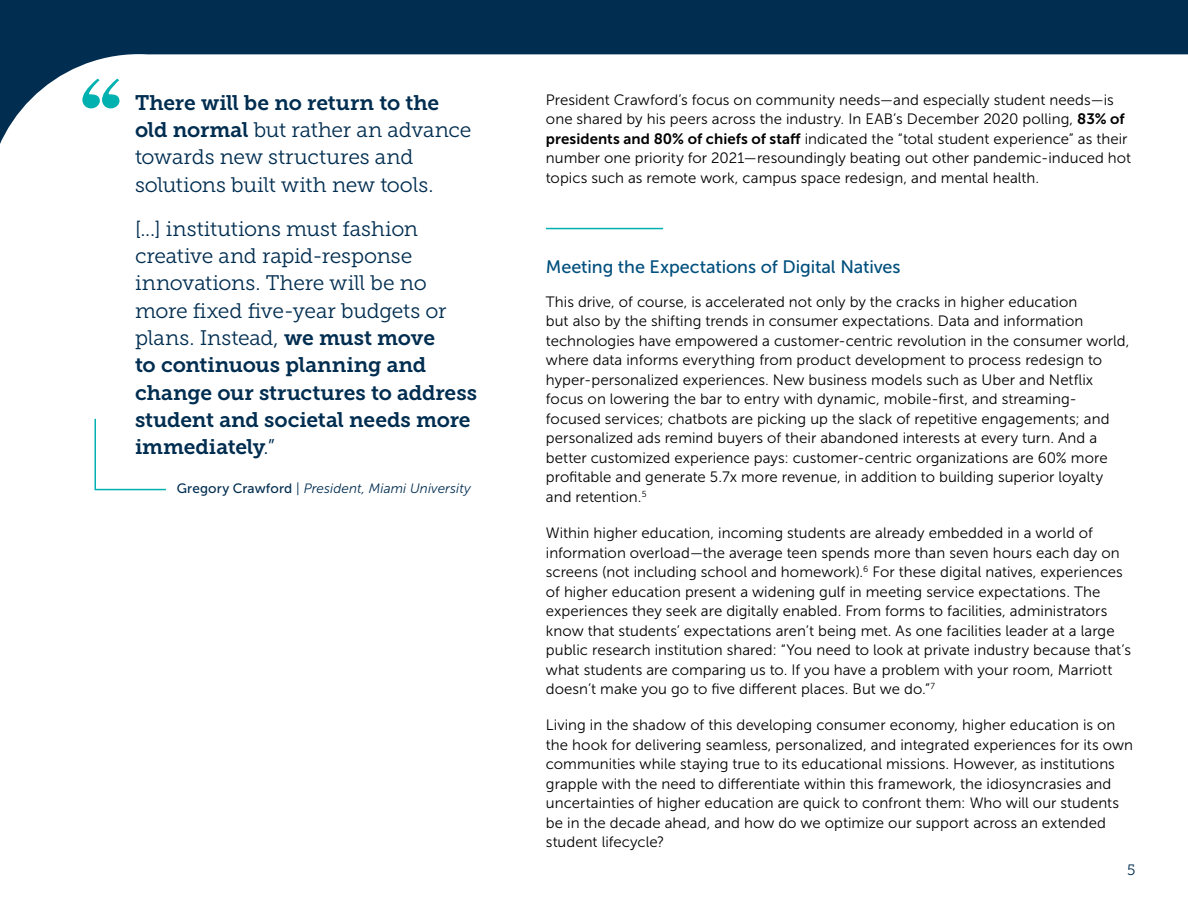
<style>
.page{position:relative;width:1188px;height:918px;background:#002d50}
.page>*{position:absolute;margin:0;border:0;box-sizing:border-box;transform-origin:0 0}
.t1{font:21px/27.3px "Museo Slab 300";letter-spacing:-.01em;color:#002d50}
.t2{font:21px/27.3px "Museo Slab 700";letter-spacing:-.005em;color:#002d50}
.t3{font:18px "Museo Sans 500";letter-spacing:-.005em;color:#004f7d}
.t4{font:15px/19.5px "Museo Sans 300";letter-spacing:.005em;color:#000}
.t5{font:15px "Museo Slab 300";color:#002d50}
.t6{font:italic 13.5px "Museo Sans 300";letter-spacing:.01em;color:#002d50}
.s1{font-family:"Museo Slab 700"}
.s2{font-family:"Museo Slab 300"}
.s3{font-family:"Museo Sans 500";font-style:normal}
.s4{font-family:"Museo Sans 700"}
</style>
<div class="page">
<div style="left:0;top:54px;width:1188px;height:864px;background:#fff"></div>
<svg style="left:82px;top:79px;width:37px;height:29px"></svg>
<div style="left:94px;top:417px;width:73px;height:74px;background:#fff"></div>
<hr style="left:546px;top:228px;width:117px;height:1px;background:#00b1b0">
<h1 class="t2" style="left:135px;top:89px;width:306px">There will be no return to the</h1>
<h1 class="t1" style="left:135px;top:116px;width:338px"><span class="s1">old normal</span> but rather an advance towards new structures and solutions built with new tools.</h1>
<h1 class="t1" style="left:135px;top:215px;width:313px">[...] institutions must fashion creative and rapid-response innovations. There will be no more fixed five-year budgets or plans. Instead, <span class="s1">we must move</span></h1>
<h1 class="t2" style="left:135px;top:352px;width:344px">to continuous planning and change our structures to address student and societal needs more immediately<span class="s2">.”</span></h1>
<p class="t6" style="left:177px;top:481px;width:296px"><span class="s3">Gregory Crawford</span> | President, Miami University</p>
<p class="t4" style="left:546px;top:90px;width:587px">President Crawford’s focus on community needs—and especially student needs—is one shared by his peers across the industry. In EAB’s December 2020 polling, <span class="s4">83% of presidents and 80% of chiefs of staff</span> indicated the “total student experience” as their number one priority for 2021—resoundingly beating out other pandemic-induced hot topics such as remote work, campus space redesign, and mental health.</p>
<p class="t3" style="left:546px;top:257px;width:356px">Meeting the Expectations of Digital Natives</p>
<p class="t4" style="left:546px;top:292px;width:585px">This drive, of course, is accelerated not only by the cracks in higher education<br>but also by the shifting trends in consumer expectations. Data and information technologies have empowered a customer-centric revolution in the consumer world, where data informs everything from product development to process redesign to hyper-personalized experiences. New business models such as Uber and Netflix focus on lowering the bar to entry with dynamic, mobile-first, and streaming&shy;focused services; chatbots are picking up the slack of repetitive engagements; and personalized ads remind buyers of their abandoned interests at every turn. And a better customized experience pays: customer-centric organizations are 60% more profitable and generate 5.7x more revenue, in addition to building superior loyalty and retention.<sup>5</sup></p>
<p class="t4" style="left:546px;top:523px;width:587px">Within higher education, incoming students are already embedded in a world of information overload—the average teen spends more than seven hours each day on screens (not including school and homework).<sup>6</sup> For these digital natives, experiences of higher education present a widening gulf in meeting service expectations. The experiences they seek are digitally enabled. From forms to facilities, administrators know that students’ expectations aren’t being met. As one facilities leader at a large public research institution shared: “You need to look at private industry because that’s what students are comparing us to. If you have a problem with your room, Marriott doesn’t make you go to five different places. But we do.”<sup>7</sup></p>
<p class="t4" style="left:546px;top:715px;width:589px">Living in the shadow of this developing consumer economy, higher education is on the hook for delivering seamless, personalized, and integrated experiences for its own communities while staying true to its educational missions. However, as institutions grapple with the need to differentiate within this framework, the idiosyncrasies and uncertainties of higher education are quick to confront them: Who will our students be in the decade ahead, and how do we optimize our support across an extended student lifecycle?</p>
<p class="t5" style="left:1127px;top:862px;width:10px">5</p>
</div>
